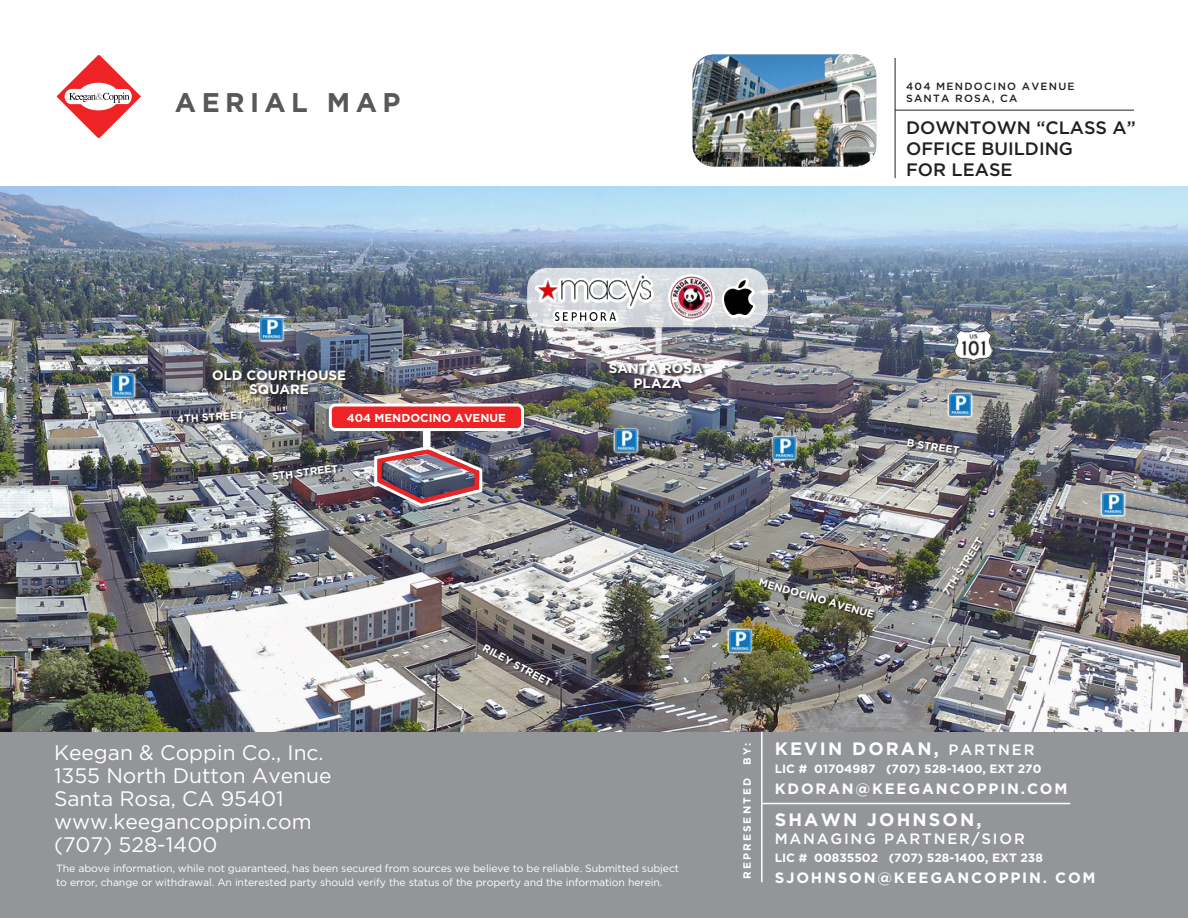
<style>
.page{position:relative;width:1188px;height:918px;background:#fff}
.page>*{position:absolute;margin:0;border:0;box-sizing:border-box;transform-origin:0 0}
.page_title{font:700 27px "Gotham";letter-spacing:.2em;color:#57585a}
.t1{font:21px/23px "Gotham";color:#fff}
.t2{font:500 18px/21px "Gotham";color:#231f20}
.t3{font:700 18px "Gotham";letter-spacing:.12em;color:#fff}
.t4{font:700 15px "Gotham";letter-spacing:.12em;color:#fff}
.t5{font:500 15px "Gotham";letter-spacing:.12em;color:#fff}
.t6{font:700 13.5px/14.5px "Gotham";color:#fff;text-align:center}
.t7{font:700 12px "Gotham";color:#fff}
.t8{font:700 11.55px "Gotham";color:#fff}
.t9{font:10.5px/13.5px "Gotham";letter-spacing:-.01em;color:#fff}
.t10{font:700 10.5px "Gotham";letter-spacing:.2em;color:#fff}
.t11{font:500 10.5px/12.6px "Gotham";letter-spacing:.12em;color:#231f20}
.s1{font-weight:500;font-size:15px}
</style>
<div class="page">
<hr style="left:895px;top:110px;width:239px;height:1px;background:#231f20">
<hr style="left:895px;top:58px;width:1px;height:120px;background:#231f20">
<img style="left:693px;top:55px;width:183px;height:112px">
<svg style="left:57px;top:55px;width:84px;height:83px"></svg>
<div style="left:0;top:729px;width:1188px;height:189px;background:#939598"></div>
<hr style="left:761px;top:725px;width:2px;height:157px;background:#fff">
<hr style="left:761px;top:803px;width:309px;height:1px;background:#fff">
<div style="left:1052px;top:664px;width:101px;height:70px;background:linear-gradient(to right,#939598,#939598)"></div>
<img style="left:0;top:187px;width:1188px;height:544px">
<svg style="left:482px;top:643px;width:74px;height:46px;background:#666062"></svg>
<svg style="left:177px;top:411px;width:70px;height:15px"></svg>
<svg style="left:272px;top:464px;width:69px;height:20px"></svg>
<svg style="left:907px;top:439px;width:55px;height:18px"></svg>
<img style="left:758px;top:578px;width:120px;height:44px">
<svg style="left:943px;top:536px;width:43px;height:63px;background:#878481"></svg>
<div style="left:212px;top:370px;width:138px;height:29px;background:#231f20;opacity:.8"></div>
<svg style="left:608px;top:363px;width:98px;height:29px;background:#787476"></svg>
<div style="left:423px;top:426px;width:8px;height:28px;background:#fff"></div>
<div style="left:330px;top:405px;width:193px;height:25px;background:#ee2326;border-radius:5px"></div>
<div style="left:329px;top:404px;width:195px;height:27px;border:3px solid #fff;border-radius:5px"></div>
<svg style="left:656px;top:327px;width:6px;height:26px"></svg>
<svg style="left:527px;top:268px;width:241px;height:59px;background:#d9dce0"></svg>
<svg style="left:535px;top:273px;width:119px;height:36px"></svg>
<img style="left:538px;top:276px;width:113px;height:30px">
<svg style="left:668px;top:274px;width:47px;height:47px"></svg>
<img style="left:671px;top:277px;width:42px;height:41px">
<svg style="left:722px;top:278px;width:34px;height:40px"></svg>
<img style="left:725px;top:280px;width:28px;height:35px">
<svg style="left:553px;top:310px;width:66px;height:13px"></svg>
<img style="left:556px;top:312px;width:60px;height:8px">
<img style="left:954px;top:329px;width:39px;height:33px">
<img style="left:372px;top:444px;width:113px;height:65px">
<div style="left:110px;top:372px;width:27px;height:27px;background:#fff;opacity:.75"></div>
<img style="left:112px;top:375px;width:21px;height:21px">
<div style="left:1100px;top:490px;width:27px;height:27px;background:#fff;opacity:.75"></div>
<img style="left:1102px;top:493px;width:21px;height:21px">
<div style="left:947px;top:392px;width:27px;height:27px;background:#fff;opacity:.75"></div>
<img style="left:949px;top:394px;width:22px;height:21px">
<div style="left:726px;top:628px;width:27px;height:27px;background:#fff;opacity:.75"></div>
<img style="left:729px;top:631px;width:21px;height:21px">
<div style="left:771px;top:435px;width:27px;height:27px;background:#fff;opacity:.75"></div>
<img style="left:774px;top:438px;width:21px;height:21px">
<div style="left:258px;top:316px;width:27px;height:27px;background:#fff;opacity:.75"></div>
<img style="left:261px;top:319px;width:21px;height:21px">
<div style="left:613px;top:427px;width:27px;height:27px;background:#fff;opacity:.75"></div>
<img style="left:616px;top:430px;width:21px;height:21px">
<p class="page_title" style="left:175px;top:86px;width:227px">AERIAL MAP</p>
<p class="t11" style="left:906px;top:79px;width:170px">404 MENDOCINO AVENUE<br>SANTA ROSA, CA</p>
<h3 class="t2" style="left:906px;top:117px;width:231px">DOWNTOWN “CLASS A”<br>OFFICE BUILDING<br>FOR LEASE</h3>
<p class="t6" style="left:212px;top:367px;width:136px">OLD COURTHOUSE<br>SQUARE</p>
<p class="t6" style="left:609px;top:361px;width:95px">SANTA ROSA<br>PLAZA</p>
<p class="t8" style="left:347px;top:411px;width:161px">404 MENDOCINO AVENUE</p>
<p class="t10" style="left:177px;top:412px;width:69px;rotate:-3deg">4TH STREET</p>
<p class="t10" style="left:271px;top:471px;width:68px;rotate:-8deg">5TH STREET</p>
<h2 class="t1" style="left:54px;top:741px;width:279px">Keegan &amp; Coppin Co., Inc.<br>1355 North Dutton Avenue<br>Santa Rosa, CA 95401 www.keegancoppin.com (707) 528-1400</h2>
<p class="t10" style="left:486px;top:642px;width:79px;rotate:28deg">RILEY STREET</p>
<p class="t9" style="left:56px;top:862px;width:625px">The above information, while not guaranteed, has been secured from sources we believe to be reliable. Submitted subject to error, change or withdrawal. An interested party should verify the status of the property and the information herein.</p>
<p class="t10" style="left:908px;top:437px;width:54px;rotate:8deg">B STREET</p>
<p class="t10" style="left:761px;top:576px;width:121px;rotate:16deg">MENDOCINO AVENUE</p>
<p class="t10" style="left:940px;top:591px;width:68px;rotate:-58deg">7TH STREET</p>
<p class="t10" style="left:741px;top:879px;width:138px;rotate:-90deg">REPRESENTED BY:</p>
<h3 class="t3" style="left:775px;top:738px;width:261px">KEVIN DORAN, <span class="s1">PARTNER</span></h3>
<p class="t7" style="left:775px;top:762px;width:268px">LIC # 01704987 (707) 528-1400, EXT 270</p>
<h3 class="t4" style="left:775px;top:780px;width:294px">KDORAN@KEEGANCOPPIN.COM</h3>
<h3 class="t3" style="left:775px;top:809px;width:208px">SHAWN JOHNSON,</h3>
<h3 class="t5" style="left:775px;top:830px;width:252px">MANAGING PARTNER/SIOR</h3>
<p class="t7" style="left:775px;top:851px;width:270px">LIC # 00835502 (707) 528-1400, EXT 238</p>
<h3 class="t4" style="left:775px;top:869px;width:322px">SJOHNSON@KEEGANCOPPIN. COM</h3>
</div>
